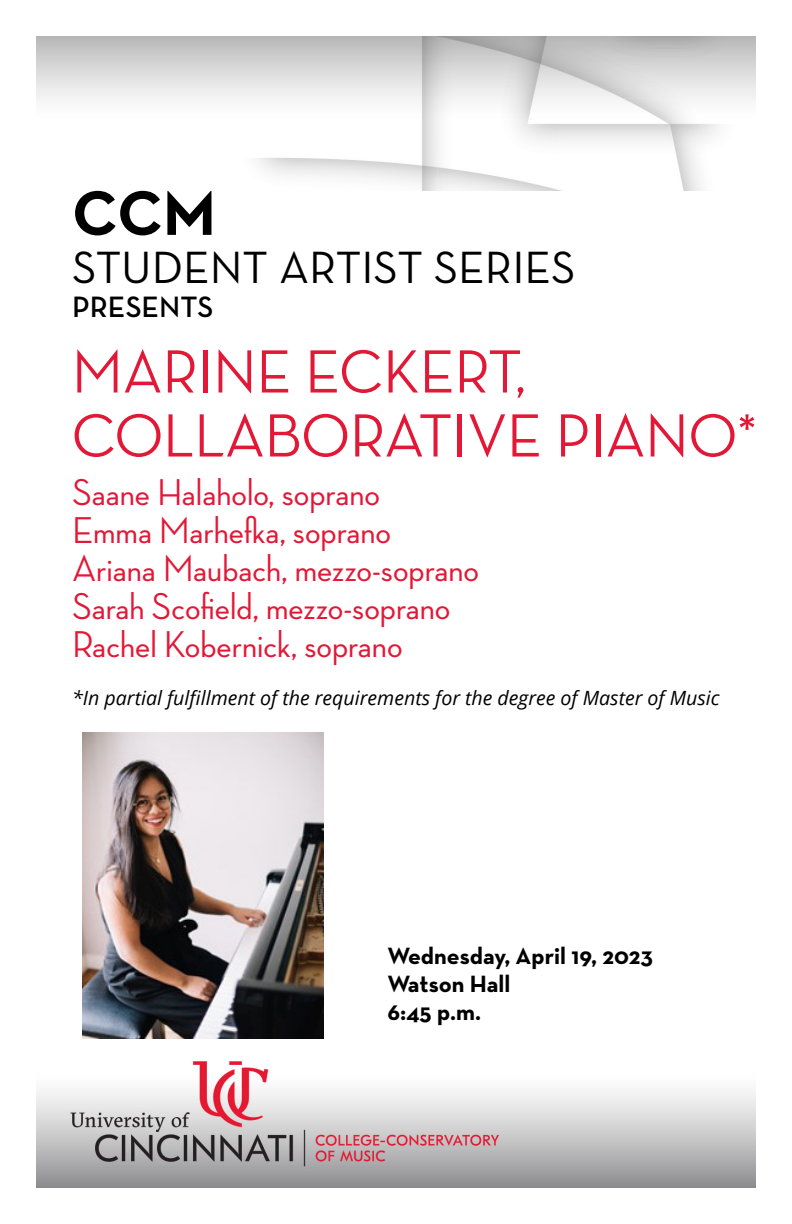
<style>
.page{position:relative;width:792px;height:1224px;background:#fff}
.page>*{position:absolute;margin:0;border:0;box-sizing:border-box;transform-origin:0 0}
.Page_Intro{font:700 64px "Neutra Text";color:#000}
.Concert_Title{font:500 62px/64px "Neutra Disp";color:#e31837}
.Page_Intro-2{font:46px "Neutra Text";color:#000}
.Concert_Title-2{font:500 38px/38px "Neutra Disp";color:#e31837}
.Page_Intro-3{font:600 30px "Neutra Text";color:#000}
.Date_Venue_Time{font:700 24px "Neutra Text";color:#000}
.In_partial_fulfillm{font:italic 19.6px "Open Sans";color:#000}
</style>
<div class="page">
<img style="left:36px;top:36px;width:720px;height:154px">
<img style="left:36px;top:1038px;width:720px;height:149px">
<img style="left:82px;top:733px;width:242px;height:305px">
<h1 class="Page_Intro" style="left:72px;top:173px;width:145px">CCM</h1>
<h1 class="Page_Intro-2" style="left:72px;top:239px;width:505px">STUDENT ARTIST SERIES</h1>
<h1 class="Page_Intro-3" style="left:72px;top:288px;width:143px">PRESENTS</h1>
<h1 class="Concert_Title" style="left:72px;top:340px;width:688px">MARINE ECKERT,<br>COLLABORATIVE PIANO*</h1>
<h1 class="Concert_Title-2" style="left:72px;top:473px;width:409px">Saane Halaholo, soprano<br>Emma Marhefka, soprano<br>Ariana Maubach, mezzo-soprano<br>Sarah Scofield, mezzo-soprano<br>Rachel Kobernick, soprano</h1>
<h2 class="In_partial_fulfillm" style="left:72px;top:684px;width:649px">*In partial fulfillment of the requirements for the degree of Master of Music</h2>
<h3 class="Date_Venue_Time" style="left:387px;top:941px;width:267px">Wednesday, April 19, 2023</h3>
<h3 class="Date_Venue_Time" style="left:387px;top:969px;width:124px">Watson Hall</h3>
<h3 class="Date_Venue_Time" style="left:387px;top:997px;width:95px">6:45 p.m.</h3>
</div>
